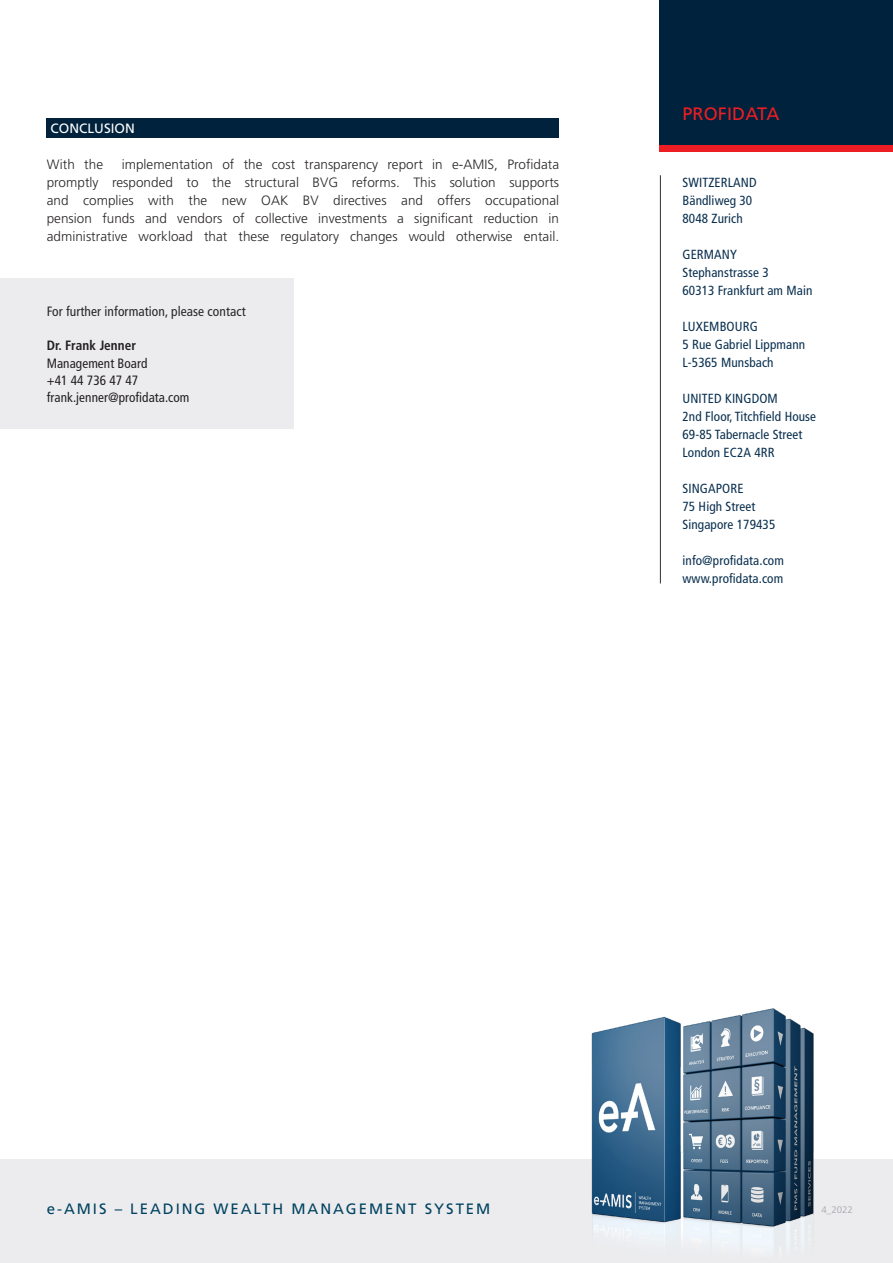
<style>
.page{position:relative;width:893px;height:1263px;background:#fff}
.page>*{position:absolute;margin:0;border:0;box-sizing:border-box;transform-origin:0 0}
.t1{font:18px "Frutiger";letter-spacing:.01em;color:#ee1d23}
.t2{font:15px "Frutiger";letter-spacing:.13em;color:#004260}
.Text_Normal{font:300 13.5px/18px "Frutiger";letter-spacing:.005em;color:#282526;text-align:justify}
.t3{font:condensed 13.5px "Frutiger";letter-spacing:.005em;color:#231f20}
.Text_Normal-2{font:condensed 13.5px "Frutiger";letter-spacing:.005em;color:#282526}
.t4{font:700 condensed 13.5px "Frutiger";letter-spacing:.005em;color:#231f20}
.Text_Normal-3{font:13.5px "Frutiger";letter-spacing:.005em;color:#fff}
.t5{font:condensed 13.2px/18px "Frutiger";letter-spacing:.01em;color:#092f4f}
.t6{font:9.9px "Frutiger Next Pro";color:#a8a9ad}
</style>
<div class="page">
<div style="left:659px;top:0;width:234px;height:149px;background:#00223c"></div>
<div style="left:659px;top:146px;width:234px;height:6px;background:#ee1d23"></div>
<div style="left:0;top:1159px;width:893px;height:104px;background:#ececee"></div>
<hr style="left:660px;top:175px;width:1px;height:408px;background:#312f30">
<img style="left:591px;top:1009px;width:223px;height:240px">
<div style="left:47px;top:119px;width:512px;height:19px;background:#00223c"></div>
<div style="left:0;top:279px;width:293px;height:150px;background:#ececee"></div>
<p class="Text_Normal-3" style="left:51px;top:121px;width:86px">CONCLUSION</p>
<p class="Text_Normal" style="left:47px;top:156px;width:58px">With the</p>
<p class="Text_Normal" style="left:47px;top:156px;width:514px;text-indent:75px">implementation of the cost transparency report in e-AMIS, Profidata promptly responded to the structural BVG reforms. This solution supports and complies with the new OAK BV directives and offers occupational pension funds and vendors of collective investments a significant reduction in administrative workload that these regulatory changes would otherwise entail.</p>
<p class="Text_Normal-2" style="left:47px;top:303px;width:201px">For further information, please contact</p>
<p class="t4" style="left:47px;top:338px;width:91px">Dr. Frank Jenner</p>
<p class="t3" style="left:47px;top:355px;width:102px">Management Board</p>
<p class="t3" style="left:47px;top:372px;width:93px">+41 44 736 47 47</p>
<p class="t3" style="left:47px;top:390px;width:144px">frank.jenner@profidata.com</p>
<h1 class="t1" style="left:682px;top:103px;width:98px">PROFIDATA</h1>
<p class="t5" style="left:682px;top:174px;width:76px">SWITZERLAND<br>Bändliweg 30<br>8048 Zurich</p>
<p class="t5" style="left:682px;top:246px;width:131px">GERMANY<br>Stephanstrasse 3<br>60313 Frankfurt am Main</p>
<p class="t5" style="left:682px;top:318px;width:124px">LUXEMBOURG<br>5 Rue Gabriel Lippmann<br>L-5365 Munsbach</p>
<p class="t5" style="left:682px;top:390px;width:135px">UNITED KINGDOM<br>2nd Floor, Titchfield House<br>69-85 Tabernacle Street<br>London EC2A 4RR</p>
<p class="t5" style="left:682px;top:480px;width:94px">SINGAPORE<br>75 High Street<br>Singapore 179435</p>
<p class="t5" style="left:682px;top:552px;width:103px">info@profidata.com www.profidata.com</p>
<p class="t2" style="left:47px;top:1200px;width:445px">e-AMIS – LEADING WEALTH MANAGEMENT SYSTEM</p>
<p class="t6" style="left:821px;top:1204px;width:33px">4_2022</p>
</div>
